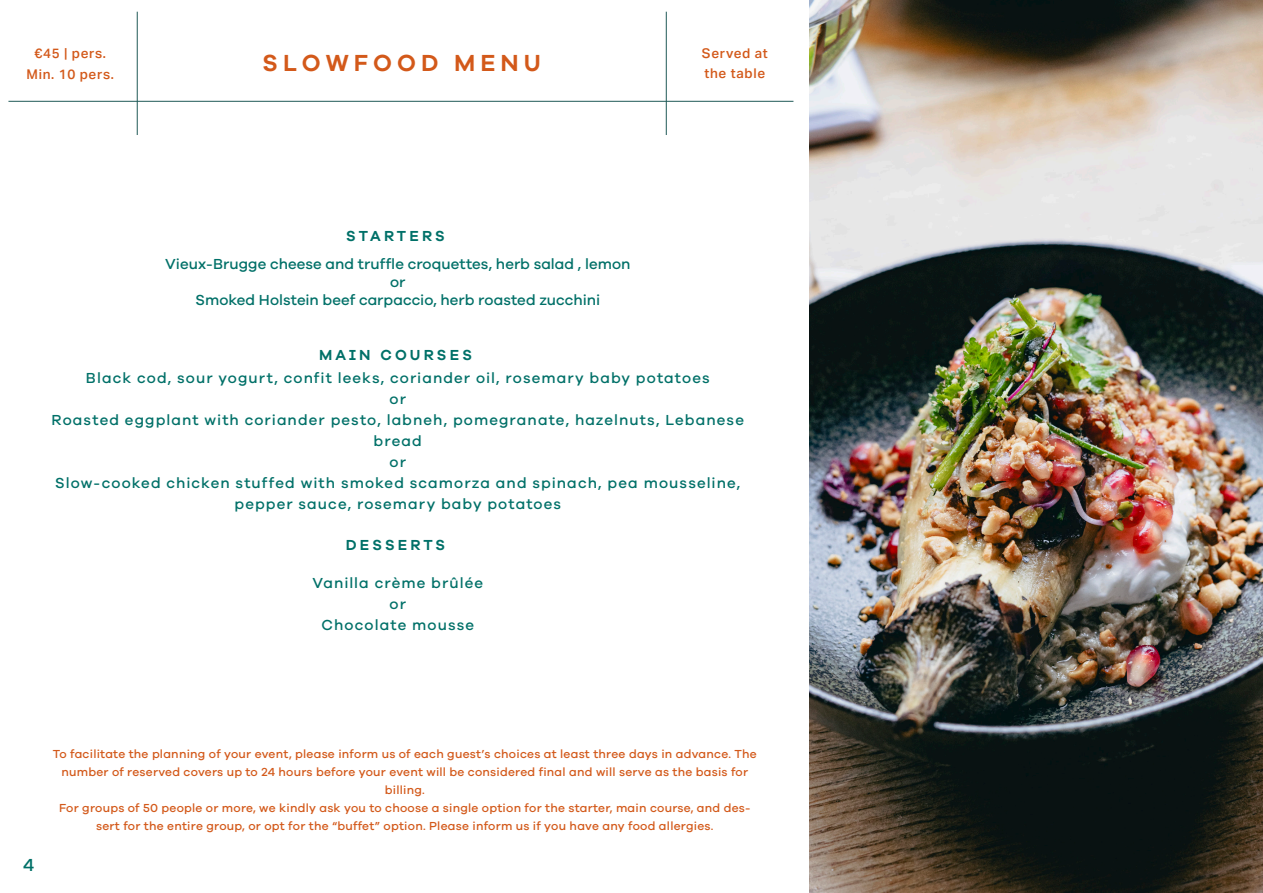
<style>
.page{position:relative;width:1263px;height:893px;background:#fff}
.page>*{position:absolute;margin:0;border:0;box-sizing:border-box;transform-origin:0 0}
.t1{font:600 24px "Galano Grotesque Alt";letter-spacing:.21em;color:#d3591a}
.Paragraphes{font:500 18px "Galano Grotesque";color:#007068}
.t2{font:500 15px/21px "Galano Grotesque";letter-spacing:.07em;color:#007068;text-align:center}
.t3{font:500 15px "Galano Grotesque";color:#007068}
.t4{font:600 15px "Galano Grotesque Alt";letter-spacing:.21em;color:#007068}
.t5{font:500 13.5px "Aktiv Grotesk";letter-spacing:.05em;color:#d3591a}
.t6{font:500 12px/18px "Galano Grotesque";letter-spacing:.02em;color:#d3591a;text-align:center}
</style>
<div class="page">
<img style="left:810px;top:0;width:453px;height:893px">
<hr style="left:8px;top:101px;width:785px;height:1px;background:#1f5956">
<hr style="left:137px;top:12px;width:1px;height:123px;background:#1f5956">
<hr style="left:666px;top:12px;width:1px;height:123px;background:#1f5956">
<p class="t5" style="left:34px;top:45px;width:73px">€45 | pers.</p>
<p class="t5" style="left:27px;top:66px;width:89px">Min. 10 pers.</p>
<p class="t1" style="left:263px;top:47px;width:280px">SLOWFOOD MENU</p>
<p class="t4" style="left:346px;top:226px;width:100px">STARTERS</p>
<p class="t3" style="left:165px;top:255px;width:467px">Vieux-Brugge cheese and truffle croquettes, herb salad , lemon</p>
<p class="t2" style="left:390px;top:271px;width:17px">or</p>
<p class="t3" style="left:195px;top:291px;width:406px">Smoked Holstein beef carpaccio, herb roasted zucchini</p>
<p class="t4" style="left:319px;top:345px;width:154px">MAIN COURSES</p>
<p class="t5" style="left:702px;top:45px;width:67px">Served at</p>
<p class="t5" style="left:704px;top:65px;width:62px">the table</p>
<p class="t2" style="left:86px;top:367px;width:625px">Black cod, sour yogurt, confit leeks, coriander oil, rosemary baby potatoes</p>
<p class="t2" style="left:390px;top:388px;width:18px">or</p>
<p class="t2" style="left:52px;top:409px;width:694px">Roasted eggplant with coriander pesto, labneh, pomegranate, hazelnuts, Lebanese bread</p>
<p class="t2" style="left:390px;top:451px;width:18px">or</p>
<p class="t2" style="left:55px;top:472px;width:686px">Slow-cooked chicken stuffed with smoked scamorza and spinach, pea mousseline, pepper sauce, rosemary baby potatoes</p>
<p class="t4" style="left:346px;top:536px;width:101px">DESSERTS</p>
<p class="t2" style="left:312px;top:571px;width:172px">Vanilla crème brûlée</p>
<p class="t2" style="left:390px;top:592px;width:18px">or</p>
<p class="t2" style="left:321px;top:613px;width:154px">Chocolate mousse</p>
<p class="Paragraphes" style="left:23px;top:854px;width:13px">4</p>
<p class="t6" style="left:53px;top:745px;width:706px">To facilitate the planning of your event, please inform us of each guest’s choices at least three days in advance. The number of reserved covers up to 24 hours before your event will be considered final and will serve as the basis for billing.</p>
<p class="t6" style="left:59px;top:799px;width:693px">For groups of 50 people or more, we kindly ask you to choose a single option for the starter, main course, and des&shy;sert for the entire group, or opt for the “buffet” option. Please inform us if you have any food allergies.</p>
</div>
